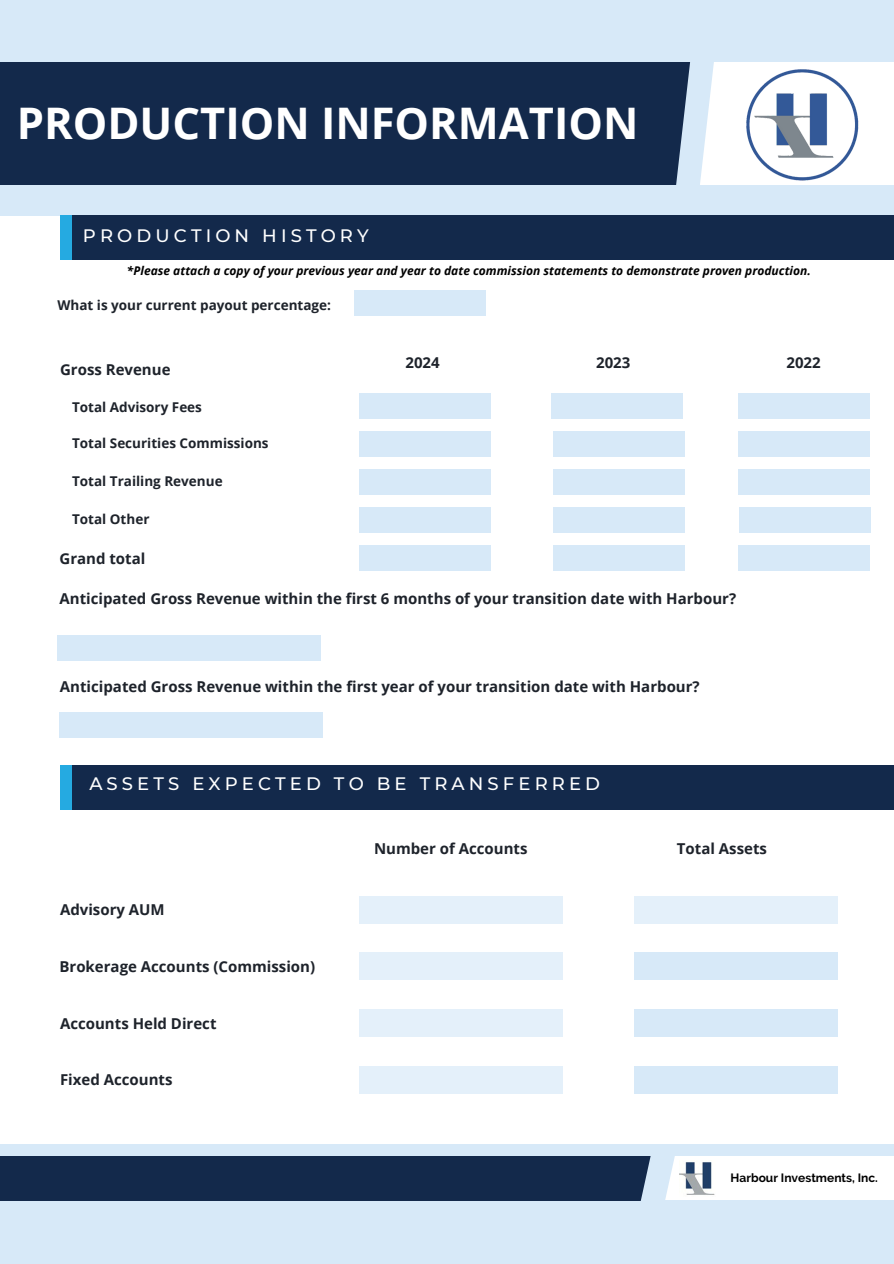
<style>
.page{position:relative;width:894px;height:1264px;background:#fff}
.page>*{position:absolute;margin:0;border:0;box-sizing:border-box;transform-origin:0 0}
.t1{font:700 43.5px "Open Sans";color:#fff}
.t2{font:500 18px "Montserrat";letter-spacing:.23em;color:#fff}
.t3{font:700 15px "Open Sans";color:#1e232b}
.t4{font:700 13.5px "Open Sans";color:#1e232b}
.t5{font:italic 700 12px "Open Sans";color:#000}
.t6{font:700 12px "Raleway";color:#000}
</style>
<div class="page">
<div style="left:0;top:0;width:893px;height:216px;background:#d7e9f8"></div>
<div style="left:0;top:62px;width:694px;height:123px;background:#13294b"></div>
<div style="left:0;top:1143px;width:893px;height:120px;background:#d7e9f8"></div>
<div style="left:0;top:1155px;width:656px;height:45px;background:#13294b"></div>
<div style="left:653px;top:1155px;width:240px;height:44px;background:#fff"></div>
<div style="left:57px;top:635px;width:264px;height:26px;background:#d7e9f8"></div>
<div style="left:634px;top:896px;width:204px;height:27px;background:#e4f0fa"></div>
<div style="left:634px;top:952px;width:204px;height:27px;background:#d7e9f8"></div>
<div style="left:60px;top:216px;width:18px;height:44px;background:#25aae1"></div>
<div style="left:72px;top:216px;width:821px;height:44px;background:#13294b"></div>
<svg style="left:660px;top:62px;width:39px;height:154px"></svg>
<svg style="left:623px;top:1143px;width:68px;height:58px"></svg>
<div style="left:358px;top:393px;width:132px;height:25px;background:#d7e9f8"></div>
<div style="left:359px;top:431px;width:132px;height:25px;background:#d7e9f8"></div>
<div style="left:359px;top:469px;width:132px;height:25px;background:#d7e9f8"></div>
<div style="left:359px;top:507px;width:132px;height:25px;background:#d7e9f8"></div>
<div style="left:551px;top:393px;width:132px;height:25px;background:#d7e9f8"></div>
<div style="left:553px;top:431px;width:132px;height:25px;background:#d7e9f8"></div>
<div style="left:553px;top:469px;width:132px;height:25px;background:#d7e9f8"></div>
<div style="left:553px;top:507px;width:132px;height:25px;background:#d7e9f8"></div>
<div style="left:553px;top:545px;width:132px;height:25px;background:#d7e9f8"></div>
<div style="left:359px;top:545px;width:132px;height:25px;background:#d7e9f8"></div>
<div style="left:738px;top:393px;width:131px;height:25px;background:#d7e9f8"></div>
<div style="left:738px;top:431px;width:131px;height:25px;background:#d7e9f8"></div>
<div style="left:738px;top:469px;width:131px;height:25px;background:#d7e9f8"></div>
<div style="left:739px;top:507px;width:131px;height:25px;background:#d7e9f8"></div>
<div style="left:738px;top:545px;width:131px;height:25px;background:#d7e9f8"></div>
<div style="left:59px;top:712px;width:264px;height:26px;background:#d7e9f8"></div>
<div style="left:354px;top:290px;width:132px;height:26px;background:#d7e9f8"></div>
<div style="left:60px;top:765px;width:18px;height:44px;background:#25aae1"></div>
<div style="left:72px;top:765px;width:821px;height:44px;background:#13294b"></div>
<div style="left:634px;top:1009px;width:204px;height:27px;background:#d7e9f8"></div>
<div style="left:634px;top:1066px;width:204px;height:27px;background:#d7e9f8"></div>
<img style="left:679px;top:1160px;width:36px;height:36px">
<img style="left:699px;top:62px;width:194px;height:154px">
<div style="left:358px;top:896px;width:204px;height:27px;background:#e4f0fa"></div>
<div style="left:359px;top:952px;width:204px;height:27px;background:#e4f0fa"></div>
<div style="left:359px;top:1009px;width:204px;height:27px;background:#e4f0fa"></div>
<div style="left:358px;top:1066px;width:204px;height:27px;background:#e4f0fa"></div>
<p class="t1" style="left:17px;top:93px;width:623px">PRODUCTION INFORMATION</p>
<p class="t2" style="left:83px;top:225px;width:287px">PRODUCTION HISTORY</p>
<h3 class="t5" style="left:127px;top:262px;width:685px">*Please attach a copy of your previous year and year to date commission statements to demonstrate proven production.</h3>
<h3 class="t4" style="left:57px;top:295px;width:275px">What is your current payout percentage:</h3>
<h3 class="t3" style="left:60px;top:359px;width:112px">Gross Revenue</h3>
<h3 class="t4" style="left:72px;top:397px;width:131px">Total Advisory Fees</h3>
<h3 class="t4" style="left:72px;top:434px;width:198px">Total Securities Commissions</h3>
<h1 class="t4" style="left:72px;top:472px;width:152px">Total Trailing Revenue</h1>
<h3 class="t4" style="left:72px;top:510px;width:79px">Total Other</h3>
<h3 class="t3" style="left:59px;top:548px;width:87px">Grand total</h3>
<h3 class="t3" style="left:405px;top:351px;width:36px">2024</h3>
<h2 class="t3" style="left:596px;top:351px;width:36px">2023</h2>
<h3 class="t3" style="left:786px;top:351px;width:36px">2022</h3>
<h2 class="t3" style="left:59px;top:588px;width:678px">Anticipated Gross Revenue within the first 6 months of your transition date with Harbour?</h2>
<h3 class="t3" style="left:60px;top:676px;width:641px">Anticipated Gross Revenue within the first year of your transition date with Harbour?</h3>
<h3 class="t2" style="left:89px;top:773px;width:512px">ASSETS EXPECTED TO BE TRANSFERRED</h3>
<p class="t3" style="left:60px;top:899px;width:106px">Advisory AUM</p>
<h3 class="t3" style="left:59px;top:955px;width:257px">Brokerage Accounts (Commission)</h3>
<h3 class="t3" style="left:60px;top:1012px;width:158px">Accounts Held Direct</h3>
<h3 class="t3" style="left:60px;top:1069px;width:114px">Fixed Accounts</h3>
<h3 class="t3" style="left:374px;top:838px;width:155px">Number of Accounts</h3>
<h3 class="t3" style="left:676px;top:838px;width:92px">Total Assets</h3>
<h3 class="t6" style="left:730px;top:1170px;width:149px">Harbour Investments, Inc.</h3>
</div>
